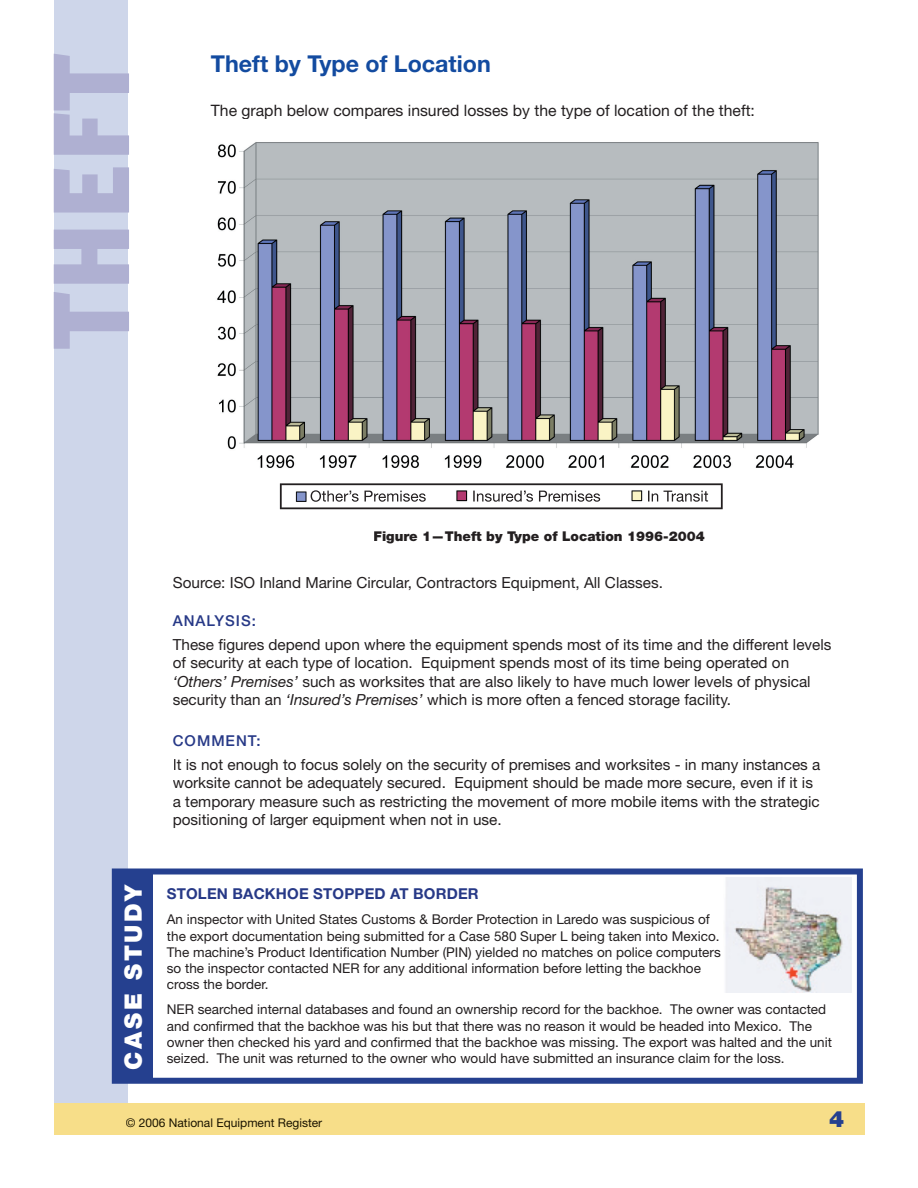
<style>
.page{position:relative;width:918px;height:1188px;background:#fff}
.page>*{position:absolute;margin:0;border:0;box-sizing:border-box;transform-origin:0 0}
.t1{font:900 108px "Meta Plus";color:#afb0d2}
.t2{font:900 24px "Helvetica Neue";letter-spacing:.11em;color:#fff}
.t3{font:700 23.25px "Helvetica Neue";color:#134ba0}
.t4{font:900 22.5px "Helvetica Neue";color:#25408f}
.t5{font:15.75px "Helvetica Neue";color:#231f20}
.t6{font:15.3px/18.3px "Helvetica Neue";color:#231f20}
.t7{font:700 15px "Helvetica Neue";letter-spacing:.01em;color:#273987}
.t8{font:500 15px "Helvetica Neue";letter-spacing:.065em;color:#273987}
.t9{font:13.5px/16.2px "Helvetica Neue";color:#231f20}
.t10{font:900 13.5px "Helvetica Neue";color:#231f20}
.t11{font:12px "Helvetica Neue";color:#1b1400}
.s1{font-style:italic}
</style>
<div class="page">
<div style="left:54px;top:0;width:74px;height:1134px;background:#ced6ea"></div>
<svg style="left:112px;top:868px;width:751px;height:216px"></svg>
<div style="left:117px;top:872px;width:36px;height:210px;background:#25408f"></div>
<img style="left:723px;top:877px;width:129px;height:115px">
<img style="left:217px;top:142px;width:602px;height:368px">
<img style="left:280px;top:483px;width:443px;height:26px">
<img style="left:311px;top:490px;width:397px;height:12px">
<div style="left:54px;top:1103px;width:811px;height:32px;background:#f7de89"></div>
<h1 class="t1" style="left:28px;top:350px;width:298px;rotate:-90deg">THEFT</h1>
<h3 class="t3" style="left:211px;top:50px;width:281px">Theft by Type of Location</h3>
<p class="t5" style="left:211px;top:101px;width:546px">The graph below compares insured losses by the type of location of the theft:</p>
<p class="t10" style="left:374px;top:528px;width:333px">Figure 1—Theft by Type of Location 1996-2004</p>
<p class="t6" style="left:173px;top:573px;width:492px">Source: ISO Inland Marine Circular, Contractors Equipment, All Classes.</p>
<p class="t8" style="left:173px;top:611px;width:85px">ANALYSIS:</p>
<p class="t6" style="left:173px;top:635px;width:660px">These figures depend upon where the equipment spends most of its time and the different levels of security at each type of location. Equipment spends most of its time being operated on <span class="s1">‘Others’ Premises’</span> such as worksites that are also likely to have much lower levels of physical security than an <span class="s1">‘Insured’s Premises’</span> which is more often a fenced storage facility.</p>
<p class="t8" style="left:173px;top:731px;width:89px">COMMENT:</p>
<p class="t6" style="left:173px;top:755px;width:649px">It is not enough to focus solely on the security of premises and worksites - in many instances a worksite cannot be adequately secured. Equipment should be made more secure, even if it is a temporary measure such as restricting the movement of more mobile items with the strategic positioning of larger equipment when not in use.</p>
<h2 class="t2" style="left:119px;top:1070px;width:188px;rotate:-90deg">CASE STUDY</h2>
<p class="t7" style="left:167px;top:885px;width:313px">STOLEN BACKHOE STOPPED AT BORDER</p>
<p class="t9" style="left:167px;top:911px;width:555px">An inspector with United States Customs &amp; Border Protection in Laredo was suspicious of the export documentation being submitted for a Case 580 Super L being taken into Mexico.<br>The machine’s Product Identification Number (PIN) yielded no matches on police computers so the inspector contacted NER for any additional information before letting the backhoe cross the border.</p>
<p class="t9" style="left:167px;top:1001px;width:667px">NER searched internal databases and found an ownership record for the backhoe. The owner was contacted and confirmed that the backhoe was his but that there was no reason it would be headed into Mexico. The owner then checked his yard and confirmed that the backhoe was missing. The export was halted and the unit seized. The unit was returned to the owner who would have submitted an insurance claim for the loss.</p>
<p class="t11" style="left:126px;top:1116px;width:198px">© 2006 National Equipment Register</p>
<h3 class="t4" style="left:829px;top:1106px;width:17px">4</h3>
</div>
